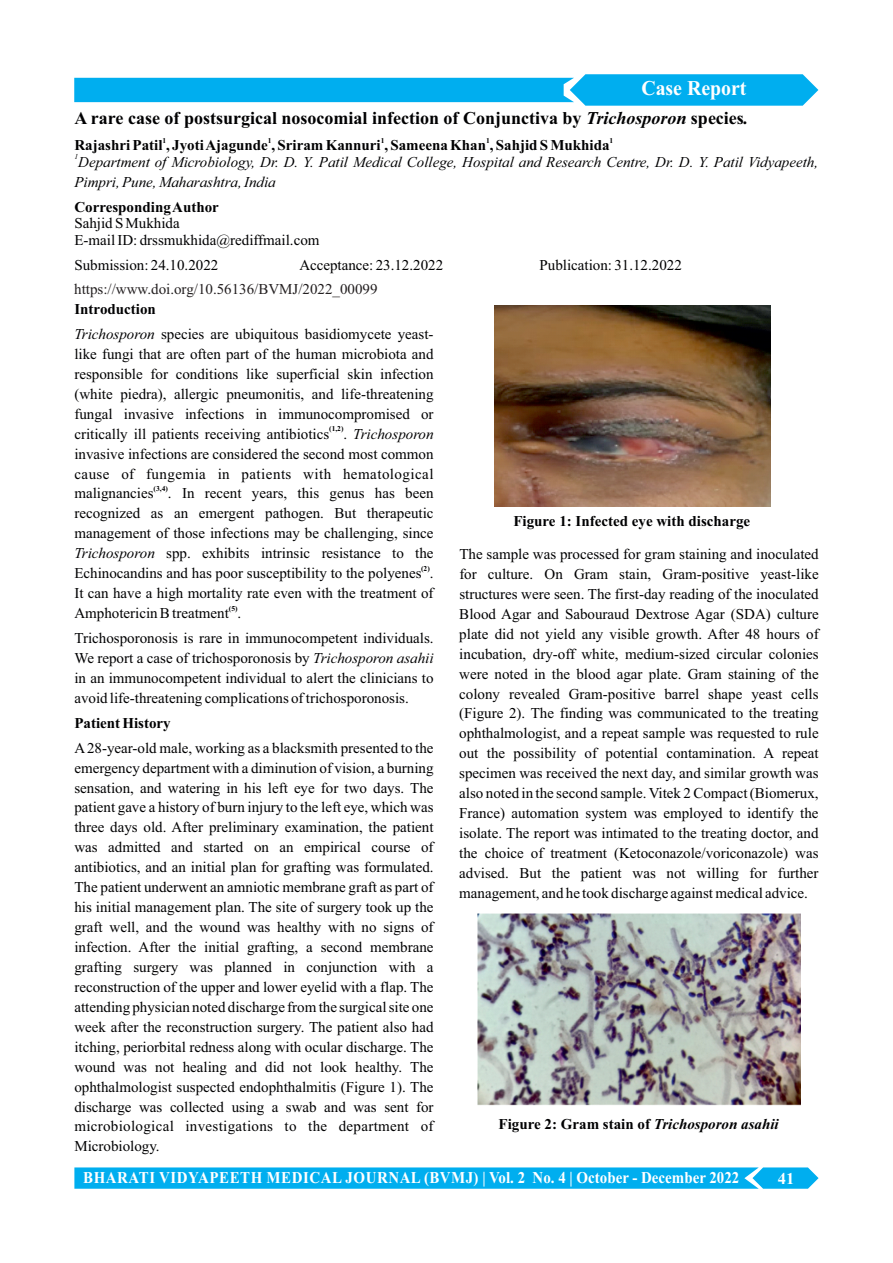
<style>
.page{position:relative;width:893px;height:1263px;background:#fff}
.page>*{position:absolute;margin:0;border:0;box-sizing:border-box;transform-origin:0 0}
.t1{font:700 21px "Times New Roman";color:#fff;scale:.94 1}
.t2{font:700 18px "Times New Roman";color:#000002}
.t3{font:700 16.5px "Times New Roman";letter-spacing:.035em;color:#fff;scale:.91 1}
.t4{font:700 16.5px "Times New Roman";letter-spacing:.035em;color:#fff}
.t5{font:15px/20px "Times New Roman";color:#000002;text-align:justify}
.t6{font:700 15px "Times New Roman";color:#000002}
.t7{font:italic 15px/20px "Times New Roman";color:#000002}
.t8{font:15px "Times New Roman";color:#231f20}
.t9{font:700 7.5px "Times New Roman";color:#000002}
.t10{font:italic 7.5px "Times New Roman";color:#000002}
.s1{font-style:italic}
.s2{font-weight:700}
</style>
<div class="page">
<svg style="left:74px;top:74px;width:744px;height:32px;background:#30bdf1"></svg>
<svg style="left:74px;top:1167px;width:744px;height:22px;background:#0cb1ef"></svg>
<img style="left:494px;top:306px;width:276px;height:200px">
<img style="left:478px;top:913px;width:323px;height:192px">
<h1 class="t1" style="left:641px;top:81px;width:113px">Case Report</h1>
<p class="t2" style="left:74px;top:112px;width:675px">A rare case of postsurgical nosocomial infection of Conjunctiva by <span class="s1">Trichosporon</span> species<span class="s1">.</span></p>
<p class="t9" style="left:163px;top:138px;width:5px">1</p>
<p class="t9" style="left:268px;top:138px;width:5px">1</p>
<p class="t9" style="left:381px;top:138px;width:5px">1</p>
<p class="t9" style="left:486px;top:138px;width:5px">1</p>
<p class="t9" style="left:610px;top:138px;width:5px">1</p>
<p class="t6" style="left:74px;top:140px;width:537px">Rajashri Patil , Jyoti Ajagunde , Sriram Kannuri , Sameena Khan , Sahjid S Mukhida</p>
<p class="t10" style="left:74px;top:154px;width:5px">1</p>
<p class="t7" style="left:74px;top:153px;width:745px">Department of Microbiology, Dr. D. Y. Patil Medical College, Hospital and Research Centre, Dr. D. Y. Patil Vidyapeeth,<br>Pimpri, Pune, Maharashtra, India</p>
<p class="t6" style="left:74px;top:202px;width:146px">Corresponding Author</p>
<p class="t5" style="left:74px;top:217px;width:247px;line-height:16.6px">Sahjid S Mukhida<br>E-mail ID: drssmukhida@rediffmail.com</p>
<p class="t5" style="left:74px;top:256px;width:145px">Submission: 24.10.2022</p>
<p class="t5" style="left:299px;top:256px;width:145px">Acceptance: 23.12.2022</p>
<p class="t5" style="left:540px;top:256px;width:144px">Publication: 31.12.2022</p>
<p class="t5" style="left:74px;top:298px;width:361px;line-height:24.9px"><span class="s2">Introduction<br></span><span class="s1">Trichosporon</span> species are ubiquitous basidiomycete yeast-</p>
<p class="t5" style="left:74px;top:345px;width:361px">like fungi that are often part of the human microbiota and responsible for conditions like superficial skin infection (white piedra), allergic pneumonitis, and life-threatening fungal invasive infections in immunocompromised or</p>
<p class="t9" style="left:329px;top:426px;width:16px">(1,2)</p>
<p class="t8" style="left:74px;top:283px;width:305px">https://www.doi.org/10.56136/BVMJ/2022_00099</p>
<p class="t5" style="left:74px;top:425px;width:361px">critically ill patients receiving antibiotics . <span class="s1">Trichosporon </span>invasive infections are considered the second most common cause of fungemia in patients with hematological</p>
<p class="t9" style="left:154px;top:486px;width:16px">(3,4)</p>
<p class="t5" style="left:74px;top:485px;width:361px">malignancies . In recent years, this genus has been recognized as an emergent pathogen. But therapeutic management of those infections may be challenging, since <span class="s1">Trichosporon</span> spp. exhibits intrinsic resistance to the</p>
<p class="t9" style="left:421px;top:566px;width:10px">(2)</p>
<p class="t6" style="left:513px;top:515px;width:238px">Figure 1: Infected eye with discharge</p>
<p class="t5" style="left:459px;top:545px;width:361px">The sample was processed for gram staining and inoculated for culture. On Gram stain, Gram-positive yeast-like structures were seen. The first-day reading of the inoculated Blood Agar and Sabouraud Dextrose Agar (SDA) culture plate did not yield any visible growth. After 48 hours of incubation, dry-off white, medium-sized circular colonies were noted in the blood agar plate. Gram staining of the colony revealed Gram-positive barrel shape yeast cells (Figure 2). The finding was communicated to the treating ophthalmologist, and a repeat sample was requested to rule out the possibility of potential contamination. A repeat specimen was received the next day, and similar growth was also noted in the second sample. Vitek 2 Compact (Biomerux, France) automation system was employed to identify the isolate. The report was intimated to the treating doctor, and the choice of treatment (Ketoconazole/voriconazole) was advised. But the patient was not willing for further management, and he took discharge against medical advice.</p>
<p class="t5" style="left:74px;top:565px;width:361px">Echinocandins and has poor susceptibility to the polyenes .<br>It can have a high mortality rate even with the treatment of</p>
<p class="t9" style="left:229px;top:605px;width:10px">(5)</p>
<p class="t5" style="left:74px;top:602px;width:361px;line-height:24.9px">Amphotericin B treatment .<br>Trichosporonosis is rare in immunocompetent individuals.</p>
<p class="t5" style="left:74px;top:649px;width:361px">We report a case of trichosporonosis by <span class="s1">Trichosporon asahii </span>in an immunocompetent individual to alert the clinicians to avoid life-threatening complications of trichosporonosis.</p>
<p class="t6" style="left:74px;top:717px;width:98px">Patient History</p>
<p class="t5" style="left:74px;top:739px;width:361px">A28-year-old male, working as a blacksmith presented to the emergency department with a diminution of vision, a burning sensation, and watering in his left eye for two days. The patient gave a history of burn injury to the left eye, which was three days old. After preliminary examination, the patient was admitted and started on an empirical course of antibiotics, and an initial plan for grafting was formulated.<br>The patient underwent an amniotic membrane graft as part of his initial management plan. The site of surgery took up the graft well, and the wound was healthy with no signs of infection. After the initial grafting, a second membrane grafting surgery was planned in conjunction with a reconstruction of the upper and lower eyelid with a flap. The attending physician noted discharge from the surgical site one week after the reconstruction surgery. The patient also had itching, periorbital redness along with ocular discharge. The wound was not healing and did not look healthy. The ophthalmologist suspected endophthalmitis (Figure 1). The discharge was collected using a swab and was sent for microbiological investigations to the department of Microbiology.</p>
<p class="t6" style="left:499px;top:1119px;width:282px">Figure 2: Gram stain of <span class="s1">Trichosporon asahii</span></p>
<p class="t3" style="left:83px;top:1172px;width:722px">BHARATI VIDYAPEETH MEDICAL JOURNAL (BVMJ) | Vol. 2 No. 4 | October - December 2022</p>
<p class="t4" style="left:778px;top:1172px;width:18px">41</p>
</div>
